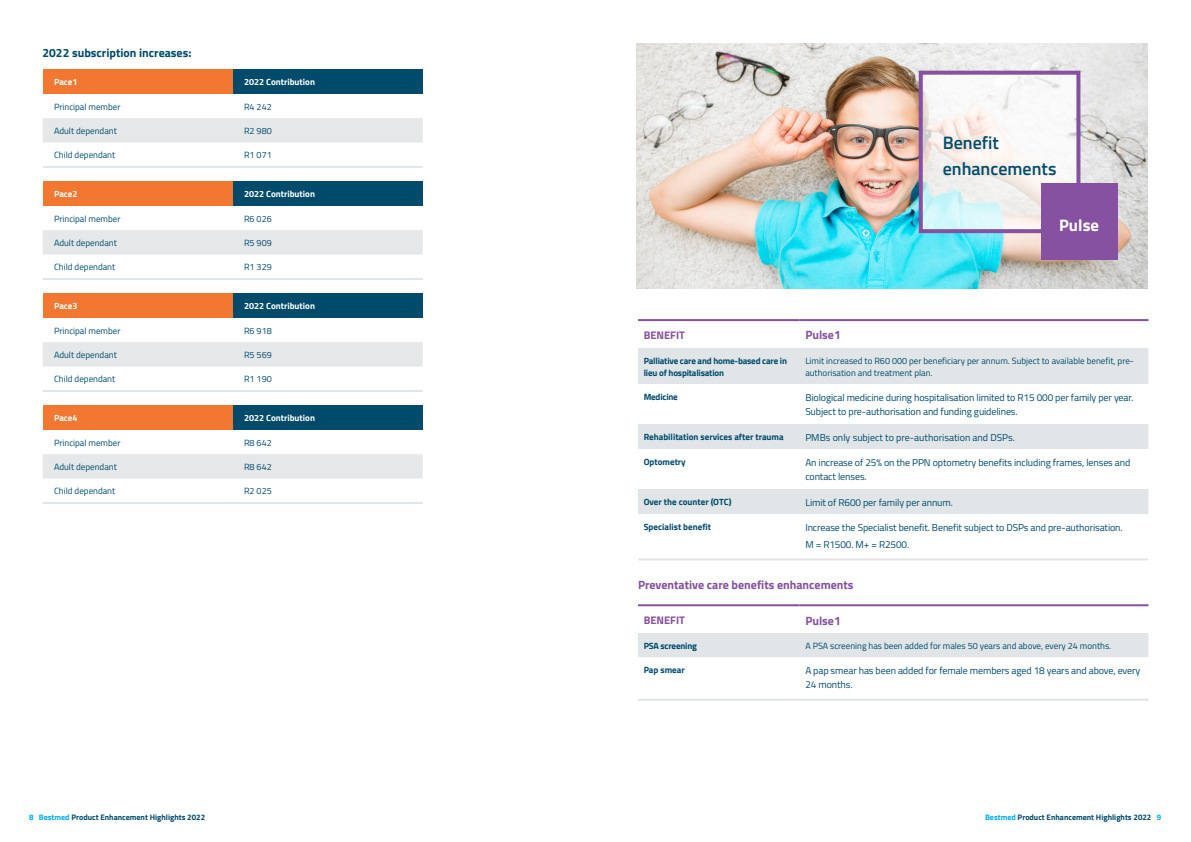
<style>
.page{position:relative;width:1191px;height:842px;background:#fff}
.page>*{position:absolute;margin:0;border:0;box-sizing:border-box;transform-origin:0 0}
.Paragraph{font:600 18px/26px "Titillium Web";color:#004b6c}
.t1{font:700 16.7px "Titillium Web";color:#fff}
.Paragraph-2{font:700 12px "Titillium Web";color:#8551a0}
.Paragraph-3{font:700 12px "Titillium Web";color:#004b6c}
.t2{font:700 11px "Titillium Web";color:#8551a0}
.Paragraph-4{font:10px/14px "Titillium Web";letter-spacing:-.01em;color:#004b6c}
.Paragraph-5{font:9px/12px "Titillium Web";color:#004b6c}
.Paragraph-6{font:700 9px/12px "Titillium Web";letter-spacing:-.005em;color:#004b6c}
.t3{font:700 9px "Titillium Web";color:#fff}
.t4{font:700 8px "Titillium Web";color:#004b6c}
.s1{color:#00aeef}
</style>
<div class="page">
<img style="left:636px;top:44px;width:511px;height:244px">
<svg style="left:923px;top:76px;width:152px;height:152px;fill:#f8f7f6"></svg>
<div style="left:918px;top:71px;width:162px;height:162px;border:4px solid #8551a0"></div>
<div style="left:1041px;top:183px;width:76px;height:76px;background:#8551a0"></div>
<div style="left:43px;top:69px;width:190px;height:25px;background:#f37731"></div>
<div style="left:233px;top:69px;width:190px;height:25px;background:#004b6c"></div>
<div style="left:43px;top:118px;width:380px;height:25px;background:#e6e7e9"></div>
<hr style="left:43px;top:166px;width:190px;height:2px;background:#e1e5e8">
<hr style="left:233px;top:166px;width:190px;height:2px;background:#e1e5e8">
<div style="left:43px;top:293px;width:190px;height:25px;background:#f37731"></div>
<div style="left:233px;top:293px;width:190px;height:25px;background:#004b6c"></div>
<div style="left:43px;top:342px;width:380px;height:25px;background:#e6e7e9"></div>
<hr style="left:43px;top:390px;width:190px;height:2px;background:#e1e5e8">
<hr style="left:233px;top:390px;width:190px;height:2px;background:#e1e5e8">
<div style="left:43px;top:181px;width:190px;height:25px;background:#f37731"></div>
<div style="left:233px;top:181px;width:190px;height:25px;background:#004b6c"></div>
<div style="left:43px;top:230px;width:380px;height:25px;background:#e6e7e9"></div>
<hr style="left:43px;top:278px;width:190px;height:2px;background:#e1e5e8">
<hr style="left:233px;top:278px;width:190px;height:2px;background:#e1e5e8">
<div style="left:43px;top:405px;width:190px;height:25px;background:#f37731"></div>
<div style="left:233px;top:405px;width:190px;height:25px;background:#004b6c"></div>
<div style="left:43px;top:454px;width:380px;height:25px;background:#e6e7e9"></div>
<hr style="left:43px;top:502px;width:190px;height:2px;background:#e1e5e8">
<hr style="left:233px;top:502px;width:190px;height:2px;background:#e1e5e8">
<svg style="left:638px;top:321px;width:510px;height:1px"></svg>
<div style="left:638px;top:348px;width:510px;height:36px;background:#e1e5e8"></div>
<svg style="left:638px;top:424px;width:510px;height:90px;fill:#e1e5e8"></svg>
<hr style="left:638px;top:319px;width:161px;height:2px;background:#8551a0">
<hr style="left:799px;top:319px;width:349px;height:2px;background:#8551a0">
<hr style="left:638px;top:558px;width:161px;height:2px;background:#e1e5e8">
<hr style="left:799px;top:558px;width:349px;height:2px;background:#e1e5e8">
<svg style="left:638px;top:606px;width:510px;height:51px"></svg>
<hr style="left:638px;top:604px;width:161px;height:2px;background:#8551a0">
<hr style="left:799px;top:604px;width:349px;height:2px;background:#8551a0">
<hr style="left:638px;top:699px;width:161px;height:2px;background:#e1e5e8">
<hr style="left:799px;top:699px;width:349px;height:2px;background:#e1e5e8">
<p class="Paragraph-3" style="left:43px;top:44px;width:150px">2022 subscription increases:</p>
<p class="t3" style="left:54px;top:75px;width:25px">Pace1</p>
<p class="t3" style="left:244px;top:75px;width:72px">2022 Contribution</p>
<p class="Paragraph-5" style="left:54px;top:100px;width:68px">Principal member</p>
<p class="Paragraph-5" style="left:244px;top:100px;width:29px">R4 242</p>
<p class="Paragraph-5" style="left:54px;top:124px;width:64px">Adult dependant</p>
<p class="Paragraph-5" style="left:244px;top:124px;width:29px">R2 980</p>
<p class="Paragraph-5" style="left:54px;top:149px;width:63px">Child dependant</p>
<p class="Paragraph-5" style="left:244px;top:149px;width:29px">R1 071</p>
<p class="t3" style="left:54px;top:187px;width:25px">Pace2</p>
<p class="t3" style="left:244px;top:187px;width:72px">2022 Contribution</p>
<p class="Paragraph-5" style="left:54px;top:212px;width:68px">Principal member</p>
<p class="Paragraph-5" style="left:244px;top:212px;width:29px">R6 026</p>
<p class="Paragraph-5" style="left:54px;top:236px;width:64px">Adult dependant</p>
<p class="Paragraph-5" style="left:244px;top:236px;width:29px">R5 909</p>
<p class="Paragraph-5" style="left:54px;top:261px;width:63px">Child dependant</p>
<p class="Paragraph-5" style="left:244px;top:261px;width:29px">R1 329</p>
<p class="t3" style="left:54px;top:299px;width:25px">Pace3</p>
<p class="t3" style="left:244px;top:299px;width:72px">2022 Contribution</p>
<p class="Paragraph-5" style="left:54px;top:324px;width:68px">Principal member</p>
<p class="Paragraph-5" style="left:244px;top:324px;width:29px">R6 918</p>
<p class="Paragraph-5" style="left:54px;top:348px;width:64px">Adult dependant</p>
<p class="Paragraph-5" style="left:244px;top:348px;width:29px">R5 569</p>
<p class="Paragraph-5" style="left:54px;top:373px;width:63px">Child dependant</p>
<p class="Paragraph-5" style="left:244px;top:373px;width:29px">R1 190</p>
<p class="t3" style="left:54px;top:411px;width:25px">Pace4</p>
<p class="t3" style="left:244px;top:411px;width:72px">2022 Contribution</p>
<p class="Paragraph-5" style="left:54px;top:436px;width:68px">Principal member</p>
<p class="Paragraph-5" style="left:244px;top:436px;width:29px">R8 642</p>
<p class="Paragraph-5" style="left:54px;top:460px;width:64px">Adult dependant</p>
<p class="Paragraph-5" style="left:244px;top:460px;width:29px">R8 642</p>
<p class="Paragraph-5" style="left:54px;top:485px;width:63px">Child dependant</p>
<p class="Paragraph-5" style="left:244px;top:485px;width:29px">R2 025</p>
<p class="Paragraph" style="left:942px;top:129px;width:115px">Benefit enhancements</p>
<p class="t1" style="left:1059px;top:212px;width:41px">Pulse</p>
<p class="t2" style="left:643px;top:327px;width:43px">BENEFIT</p>
<p class="Paragraph-2" style="left:805px;top:326px;width:37px">Pulse1</p>
<p class="Paragraph-6" style="left:643px;top:354px;width:145px">Palliative care and home-based care in lieu of hospitalisation</p>
<p class="Paragraph-5" style="left:805px;top:354px;width:330px">Limit increased to R60 000 per beneficiary per annum. Subject to available benefit, pre&shy;authorisation and treatment plan.</p>
<p class="Paragraph-6" style="left:643px;top:390px;width:36px">Medicine</p>
<p class="Paragraph-4" style="left:805px;top:390px;width:330px">Biological medicine during hospitalisation limited to R15 000 per family per year.<br>Subject to pre-authorisation and funding guidelines.</p>
<p class="Paragraph-6" style="left:643px;top:430px;width:142px">Rehabilitation services after trauma</p>
<p class="Paragraph-4" style="left:805px;top:430px;width:211px">PMBs only subject to pre-authorisation and DSPs.</p>
<p class="Paragraph-6" style="left:643px;top:455px;width:44px">Optometry</p>
<p class="Paragraph-4" style="left:805px;top:455px;width:326px">An increase of 25% on the PPN optometry benefits including frames, lenses and contact lenses.</p>
<p class="Paragraph-6" style="left:643px;top:495px;width:89px">Over the counter (OTC)</p>
<p class="Paragraph-4" style="left:805px;top:495px;width:149px">Limit of R600 per family per annum.</p>
<p class="Paragraph-6" style="left:643px;top:520px;width:69px">Specialist benefit</p>
<p class="Paragraph-4" style="left:805px;top:520px;width:319px">Increase the Specialist benefit. Benefit subject to DSPs and pre-authorisation.</p>
<p class="Paragraph-4" style="left:805px;top:537px;width:105px">M = R1500. M+ = R2500.</p>
<p class="Paragraph-2" style="left:638px;top:575px;width:217px">Preventative care benefits enhancements</p>
<p class="t2" style="left:643px;top:612px;width:43px">BENEFIT</p>
<p class="Paragraph-2" style="left:805px;top:611px;width:37px">Pulse1</p>
<p class="Paragraph-6" style="left:643px;top:639px;width:55px">PSA screening</p>
<p class="Paragraph-5" style="left:805px;top:639px;width:307px">A PSA screening has been added for males 50 years and above, every 24 months.</p>
<p class="Paragraph-6" style="left:643px;top:664px;width:43px">Pap smear</p>
<p class="Paragraph-4" style="left:805px;top:663px;width:336px">A pap smear has been added for female members aged 18 years and above, every<br>24 months.</p>
<p class="t4" style="left:29px;top:811px;width:178px"><span class="s1">8 Bestmed</span> Product Enhancement Highlights 2022</p>
<p class="t4" style="left:985px;top:811px;width:178px"><span class="s1">Bestmed</span> Product Enhancement Highlights 2022 <span class="s1">9</span></p>
</div>
